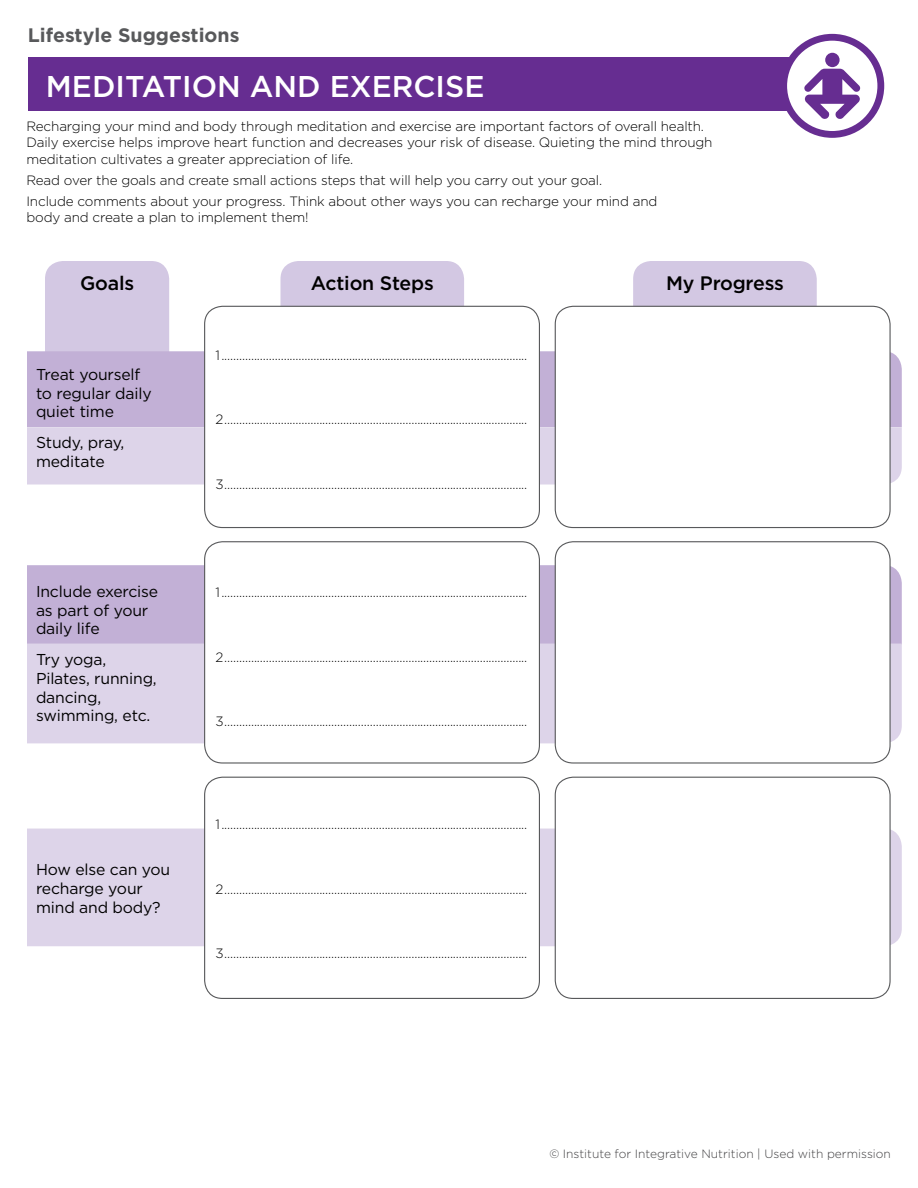
<style>
.page{position:relative;width:918px;height:1188px;background:#fff}
.page>*{position:absolute;margin:0;border:0;box-sizing:border-box;transform-origin:0 0}
.t1{font:500 30px "Gotham";color:#fff}
.t2{font:500 19.5px "Gotham";letter-spacing:-.01em;color:#000}
.t3{font:700 19.5px "Gotham";color:#58595b}
.t4{font:15.75px/18.8px "Gotham";letter-spacing:-.01em;color:#000}
.t5{font:300 13.5px/16.5px "Gotham";letter-spacing:-.01em;color:#000}
.t6{font:300 12px "Gotham";color:#414042}
</style>
<div class="page">
<div style="left:45px;top:261px;width:124px;height:90px;background:#d3c8e3"></div>
<div style="left:280px;top:261px;width:184px;height:45px;background:#d3c8e3"></div>
<div style="left:633px;top:261px;width:184px;height:45px;background:#d3c8e3"></div>
<div style="left:27px;top:829px;width:875px;height:117px;background:#ddd4e9"></div>
<div style="left:27px;top:351px;width:875px;height:76px;background:#c2b0d6"></div>
<div style="left:27px;top:428px;width:875px;height:56px;background:#ddd4e9"></div>
<div style="left:27px;top:565px;width:875px;height:79px;background:#c2b0d6"></div>
<div style="left:27px;top:644px;width:875px;height:99px;background:#ddd4e9"></div>
<div style="left:555px;top:306px;width:335px;height:222px;background:#fff;border-radius:18px"></div>
<div style="left:555px;top:306px;width:336px;height:222px;border:1px solid #58595b;border-radius:18px"></div>
<div style="left:555px;top:542px;width:335px;height:221px;background:#fff;border-radius:18px"></div>
<div style="left:555px;top:541px;width:336px;height:223px;border:1px solid #58595b;border-radius:18px"></div>
<div style="left:555px;top:777px;width:335px;height:221px;background:#fff;border-radius:18px"></div>
<div style="left:555px;top:777px;width:336px;height:222px;border:1px solid #58595b;border-radius:18px"></div>
<div style="left:205px;top:306px;width:334px;height:222px;background:#fff;border-radius:18px"></div>
<div style="left:204px;top:306px;width:336px;height:222px;border:1px solid #58595b;border-radius:18px"></div>
<div style="left:205px;top:542px;width:334px;height:221px;background:#fff;border-radius:18px"></div>
<div style="left:204px;top:541px;width:336px;height:223px;border:1px solid #58595b;border-radius:18px"></div>
<div style="left:205px;top:777px;width:334px;height:221px;background:#fff;border-radius:18px"></div>
<div style="left:204px;top:777px;width:336px;height:222px;border:1px solid #58595b;border-radius:18px"></div>
<div style="left:28px;top:58px;width:794px;height:53px;background:#662d91"></div>
<svg style="left:784px;top:37px;width:97px;height:97px"></svg>
<div style="left:780px;top:34px;width:104px;height:104px;border:7px solid #662d91;border-radius:50%"></div>
<svg style="left:804px;top:69px;width:57px;height:51px"></svg>
<div style="left:825px;top:53px;width:15px;height:14px;background:#662d91;border-radius:50%"></div>
<h2 class="t3" style="left:28px;top:23px;width:213px">Lifestyle Suggestions</h2>
<h1 class="t1" style="left:46px;top:69px;width:440px">MEDITATION AND EXERCISE</h1>
<p class="t5" style="left:26px;top:118px;width:688px">Recharging your mind and body through meditation and exercise are important factors of overall health.<br>Daily exercise helps improve heart function and decreases your risk of disease. Quieting the mind through meditation cultivates a greater appreciation of life.</p>
<p class="t5" style="left:26px;top:170px;width:633px;line-height:21px">Read over the goals and create small actions steps that will help you carry out your goal.<br>Include comments about your progress. Think about other ways you can recharge your mind and</p>
<p class="t5" style="left:26px;top:209px;width:284px">body and create a plan to implement them!</p>
<h2 class="t2" style="left:80px;top:272px;width:56px">Goals</h2>
<h2 class="t2" style="left:311px;top:272px;width:124px">Action Steps</h2>
<h2 class="t2" style="left:666px;top:272px;width:119px">My Progress</h2>
<p class="t4" style="left:36px;top:365px;width:117px">Treat yourself to regular daily quiet time</p>
<p class="t4" style="left:36px;top:433px;width:90px">Study, pray, meditate</p>
<p class="t4" style="left:36px;top:582px;width:124px">Include exercise as part of your daily life</p>
<p class="t4" style="left:36px;top:650px;width:122px">Try yoga,<br>Pilates, running, dancing, swimming, etc.</p>
<p class="t4" style="left:36px;top:860px;width:136px">How else can you recharge your mind and body?</p>
<p class="t5" style="left:215px;top:346px;width:313px">1........................................................................................................</p>
<p class="t5" style="left:215px;top:411px;width:313px">2.......................................................................................................</p>
<p class="t5" style="left:215px;top:475px;width:313px">3.......................................................................................................</p>
<p class="t5" style="left:215px;top:584px;width:313px">1........................................................................................................</p>
<p class="t5" style="left:215px;top:649px;width:313px">2.......................................................................................................</p>
<p class="t5" style="left:215px;top:713px;width:313px">3.......................................................................................................</p>
<p class="t5" style="left:215px;top:816px;width:313px">1........................................................................................................</p>
<p class="t5" style="left:215px;top:881px;width:313px">2.......................................................................................................</p>
<p class="t5" style="left:215px;top:945px;width:313px">3.......................................................................................................</p>
<p class="t6" style="left:549px;top:1148px;width:343px">© Institute for Integrative Nutrition | Used with permission</p>
</div>
